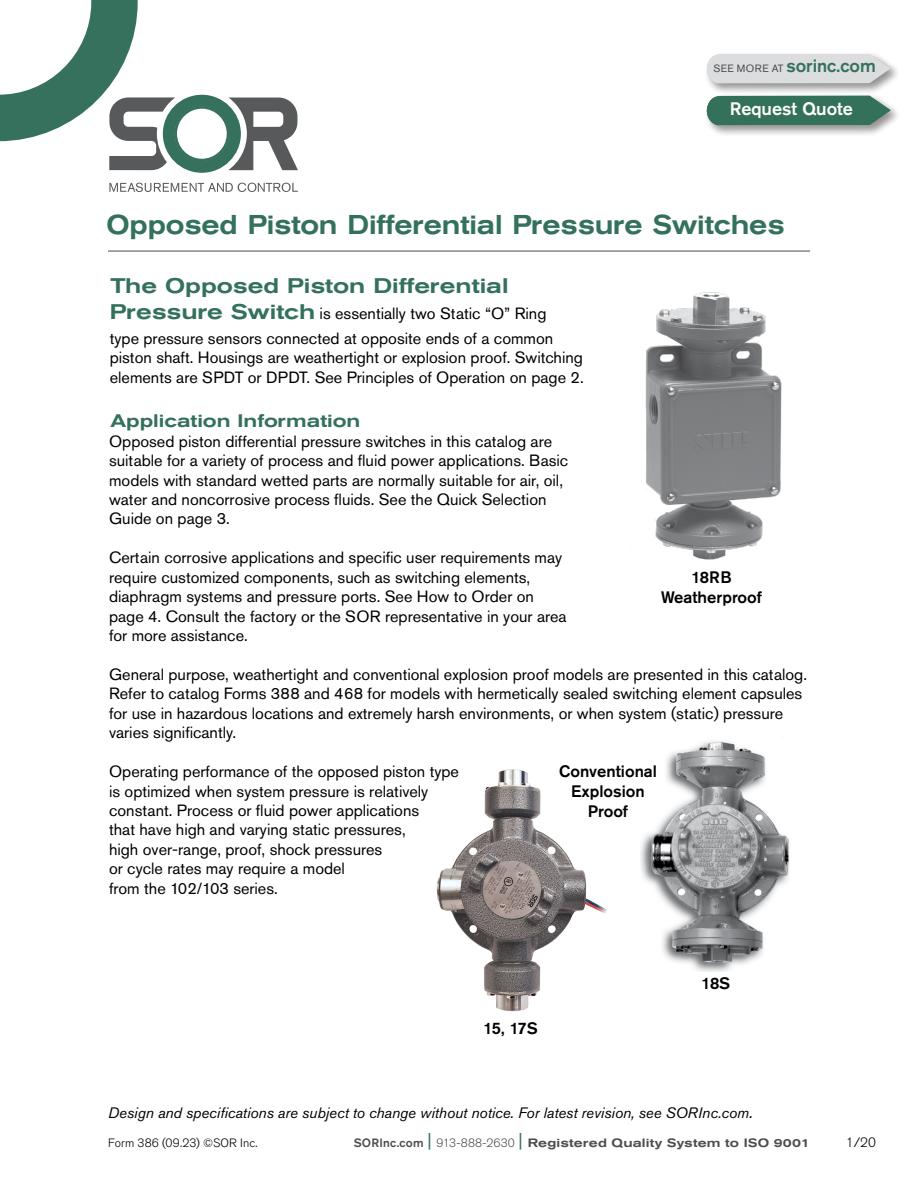
<style>
.page{position:relative;width:918px;height:1188px;background:#fff}
.page>*{position:absolute;margin:0;border:0;box-sizing:border-box;transform-origin:0 0}
.t1{font:500 expanded 27px "Akzidenz Grotesk Std";letter-spacing:-.005em;color:#34715b;scale:.9 1}
.t2{font:500 expanded 21px "Akzidenz Grotesk Std";color:#34715b}
.t3{font:500 expanded 18px "Akzidenz Grotesk Std";color:#34715b}
.t4{font:500 18px "Akzidenz Grotesk Std";color:#34715b}
.t5{font:500 18px "Akzidenz Grotesk Std";color:#fff}
.t6{font:500 16.5px/19.8px "Akzidenz Grotesk Std";color:#000;text-align:center}
.t7{font:16.2px/19.5px "Akzidenz Grotesk Std";color:#000}
.t8{font:italic 15px "Akzidenz Grotesk Std";color:#000}
.t9{font:300 13.5px "Akzidenz Grotesk Std";color:#000}
.t10{font:500 expanded 12px "Akzidenz Grotesk Std";letter-spacing:.015em;color:#4d4d4f}
.t11{font:300 12px "Akzidenz Grotesk Std";letter-spacing:.015em;color:#000}
.s1{font-weight:400;font-size:10.5px;color:#4d4d4f}
.s2{font-weight:500;font-stretch:expanded;font-size:21px;color:#34715b}
.s3{font-size:16.5px}
.s4{font-stretch:normal}
.s5{font-weight:400;font-stretch:normal;font-size:18px;color:#34715b}
.s6{font-weight:300;font-stretch:normal}
</style>
<div class="page">
<img style="left:436px;top:769px;width:171px;height:243px">
<img style="left:645px;top:292px;width:137px;height:268px">
<img style="left:640px;top:737px;width:149px;height:234px">
<svg style="left:109px;top:183px;width:189px;height:9px"></svg>
<hr style="left:108px;top:251px;width:702px;height:1px;background:#4d4d4f">
<svg style="left:0;top:0;width:298px;height:173px"></svg>
<div style="left:704px;top:51px;width:198px;height:45px;background:#000;opacity:.25"></div>
<div style="left:707px;top:54px;width:184px;height:29px;background:#dcddde"></div>
<div style="left:704px;top:93px;width:198px;height:45px;background:#000;opacity:.25"></div>
<svg style="left:707px;top:96px;width:184px;height:29px;background:#3f7863"></svg>
<p class="t4" style="left:713px;top:54px;width:164px"><span class="s1">SEE MORE AT</span> sorinc.com</p>
<p class="t5" style="left:730px;top:98px;width:125px">Request Quote</p>
<h1 class="t1" style="left:106px;top:209px;width:755px">Opposed Piston Differential Pressure Switches</h1>
<p class="t2" style="left:110px;top:274px;width:400px">The Opposed Piston Differential</p>
<p class="t7" style="left:110px;top:300px;width:445px;line-height:25.2px"><span class="s2">Pressure Switch</span> is essentially two Static “O” Ring type pressure sensors connected at opposite ends of a common</p>
<p class="t7" style="left:110px;top:348px;width:475px">piston shaft. Housings are weathertight or explosion proof. Switching elements are SPDT or DPDT. See Principles of Operation on page 2.</p>
<p class="t3" style="left:110px;top:411px;width:252px">Application Information</p>
<p class="t7" style="left:109px;top:431px;width:461px">Opposed piston differential pressure switches in this catalog are suitable for a variety of process and fluid power applications. Basic models with standard wetted parts are normally suitable for air, oil, water and noncorrosive process fluids. See the Quick Selection Guide on page 3.</p>
<p class="t7" style="left:109px;top:548px;width:459px">Certain corrosive applications and specific user requirements may require customized components, such as switching elements, diaphragm systems and pressure ports. See How to Order on page 4. Consult the factory or the SOR representative in your area for more assistance.</p>
<p class="t7" style="left:109px;top:664px;width:700px">General purpose, weathertight and conventional explosion proof models are presented in this catalog.<br>Refer to catalog Forms 388 and 468 for models with hermetically sealed switching element capsules for use in hazardous locations and extremely harsh environments, or when system (static) pressure varies significantly.</p>
<p class="t7" style="left:109px;top:762px;width:352px">Operating performance of the opposed piston type is optimized when system pressure is relatively constant. Process or fluid power applications<br>that have high and varying static pressures,<br>high over-range, proof, shock pressures<br>or cycle rates may require a model<br>from the 102/103 series.</p>
<p class="t6" style="left:661px;top:566px;width:102px;line-height:20.7px">18RB<br>Weatherproof</p>
<p class="t6" style="left:559px;top:761px;width:99px">Conventional<br>Explosion<br>Proof</p>
<p class="t6" style="left:484px;top:1018px;width:56px">15, 17S</p>
<p class="t6" style="left:702px;top:973px;width:30px">18S</p>
<p class="t8" style="left:108px;top:1104px;width:646px">Design and specifications are subject to change without notice. For latest revision, see SORInc.com<span class="s3">.</span></p>
<p class="t11" style="left:108px;top:1136px;width:151px">Form 386 (09.23) ©SOR Inc.</p>
<p class="t10" style="left:354px;top:1136px;width:458px"><span class="s4">SORInc.com</span> <span class="s5">|</span> <span class="s6">913-888-2630</span> <span class="s5">|</span> Registered Quality System to ISO 9001</p>
<p class="t9" style="left:846px;top:1134px;width:32px">1/20</p>
</div>
